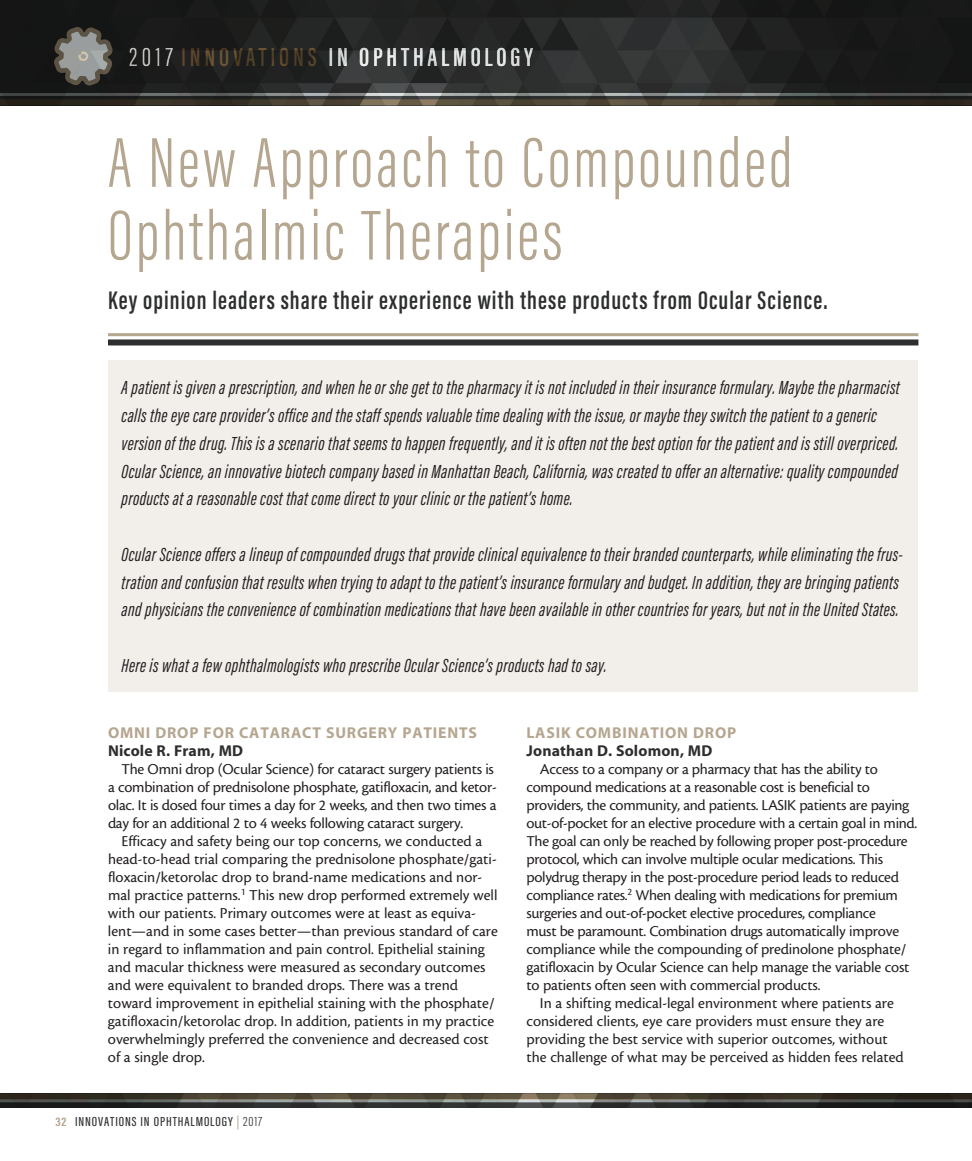
<style>
.page{position:relative;width:972px;height:1161px;background:#fff}
.page>*{position:absolute;margin:0;border:0;box-sizing:border-box;transform-origin:0 0}
.t1{font:300 72.75px/72.8px "Acumin Pro Extra Cond";letter-spacing:.04em;color:#b5a690}
.t2{font:600 27px "Acumin Pro Extra Cond";letter-spacing:.14em;color:#fff}
.t3{font:600 26.25px "Acumin Pro Extra Cond";letter-spacing:.04em;color:#2d2e2e}
.t4{font:italic 19.5px/27.8px "Acumin Pro Extra Cond";letter-spacing:.02em;color:#231f20}
.t5{font:15.75px/18px "Cronos MM 408 10";letter-spacing:-.01em;color:#231f20}
.t6{font:15.75px "Myriad MM 700 600";letter-spacing:.05em;color:#b5a690}
.t7{font:15.75px "Myriad MM 700 600";letter-spacing:.01em;color:#2d2e2e}
.t8{font:500 13.5px "Acumin Pro Extra Cond";letter-spacing:.06em;color:#2d2e2e;scale:1.11 1}
.s1{font-weight:400}
.s2{color:#b5a690}
.s3{font-weight:700;font-size:12.75px;color:#b5a690}
.s4{font-weight:300}
</style>
<div class="page">
<svg style="left:0;top:1093px;width:972px;height:15px;background:#2a2c2c"></svg>
<svg style="left:0;top:1093px;width:969px;height:6px;background:#423b2e"></svg>
<hr style="left:0;top:1099px;width:970px;height:3px;background:#fff">
<svg style="left:0;top:0;width:972px;height:105px;background:#212222"></svg>
<svg style="left:0;top:99px;width:969px;height:6px;background:#443c2e"></svg>
<hr style="left:0;top:93px;width:970px;height:3px;background:#fff">
<svg style="left:54px;top:26px;width:60px;height:61px;background:#63625d"></svg>
<div style="left:111px;top:339px;width:804px;height:6px;background:#2d2e2e"></div>
<hr style="left:110px;top:333px;width:807px;height:3px;background:#b5a690">
<div style="left:108px;top:360px;width:810px;height:332px;background:#f2eeea"></div>
<h2 class="t2" style="left:129px;top:41px;width:406px"><span class="s1">2017</span> <span class="s2">INNOVATIONS</span> IN OPHTHALMOLOGY</h2>
<h1 class="t1" style="left:108px;top:126px;width:686px">A New Approach to Compounded<br>Ophthalmic Therapies</h1>
<h3 class="t3" style="left:108px;top:284px;width:721px">Key opinion leaders share their experience with these products from Ocular Science.</h3>
<p class="t4" style="left:122px;top:374px;width:780px">A patient is given a prescription, and when he or she get to the pharmacy it is not included in their insurance formulary. Maybe the pharmacist calls the eye care provider’s office and the staff spends valuable time dealing with the issue, or maybe they switch the patient to a generic version of the drug. This is a scenario that seems to happen frequently, and it is often not the best option for the patient and is still overpriced.<br>Ocular Science, an innovative biotech company based in Manhattan Beach, California, was created to offer an alternative: quality compounded products at a reasonable cost that come direct to your clinic or the patient’s home.</p>
<p class="t4" style="left:122px;top:540px;width:783px">Ocular Science offers a lineup of compounded drugs that provide clinical equivalence to their branded counterparts, while eliminating the frus&shy;tration and confusion that results when trying to adapt to the patient’s insurance formulary and budget. In addition, they are bringing patients and physicians the convenience of combination medications that have been available in other countries for years, but not in the United States.</p>
<p class="t4" style="left:122px;top:651px;width:487px">Here is what a few ophthalmologists who prescribe Ocular Science’s products had to say.</p>
<p class="t6" style="left:108px;top:725px;width:370px">OMNI DROP FOR CATARACT SURGERY PATIENTS</p>
<p class="t7" style="left:108px;top:743px;width:137px">Nicole R. Fram, MD</p>
<p class="t5" style="left:108px;top:760px;width:390px;text-indent:13px">The Omni drop (Ocular Science) for cataract surgery patients is a combination of prednisolone phosphate, gatifloxacin, and ketor&shy;olac. It is dosed four times a day for 2 weeks, and then two times a day for an additional 2 to 4 weeks following cataract surgery.</p>
<p class="t5" style="left:108px;top:832px;width:391px;text-indent:14px">Efficacy and safety being our top concerns, we conducted a head-to-head trial comparing the prednisolone phosphate/gati&shy;floxacin/ketorolac drop to brand-name medications and nor&shy;mal practice patterns.<sup>1</sup> This new drop performed extremely well with our patients. Primary outcomes were at least as equiva&shy;lent—and in some cases better—than previous standard of care in regard to inflammation and pain control. Epithelial staining and macular thickness were measured as secondary outcomes and were equivalent to branded drops. There was a trend toward improvement in epithelial staining with the phosphate/ gatifloxacin/ketorolac drop. In addition, patients in my practice overwhelmingly preferred the convenience and decreased cost of a single drop.</p>
<p class="t8" style="left:56px;top:1113px;width:188px"><span class="s3">32</span> INNOVATIONS IN OPHTHALMOLOGY <span class="s2">|</span> <span class="s4">2017</span></p>
<p class="t6" style="left:526px;top:725px;width:211px">LASIK COMBINATION DROP</p>
<p class="t7" style="left:526px;top:743px;width:187px">Jonathan D. Solomon, MD</p>
<p class="t5" style="left:526px;top:760px;width:392px;text-indent:13px">Access to a company or a pharmacy that has the ability to compound medications at a reasonable cost is beneficial to providers, the community, and patients. LASIK patients are paying out-of-pocket for an elective procedure with a certain goal in mind.<br>The goal can only be reached by following proper post-procedure protocol, which can involve multiple ocular medications. This polydrug therapy in the post-procedure period leads to reduced compliance rates.<sup>2</sup> When dealing with medications for premium surgeries and out-of-pocket elective procedures, compliance<br>must be paramount. Combination drugs automatically improve compliance while the compounding of predinolone phosphate/ gatifloxacin by Ocular Science can help manage the variable cost to patients often seen with commercial products.</p>
<p class="t5" style="left:526px;top:994px;width:379px;text-indent:13px">In a shifting medical-legal environment where patients are considered clients, eye care providers must ensure they are providing the best service with superior outcomes, without the challenge of what may be perceived as hidden fees related</p>
</div>
